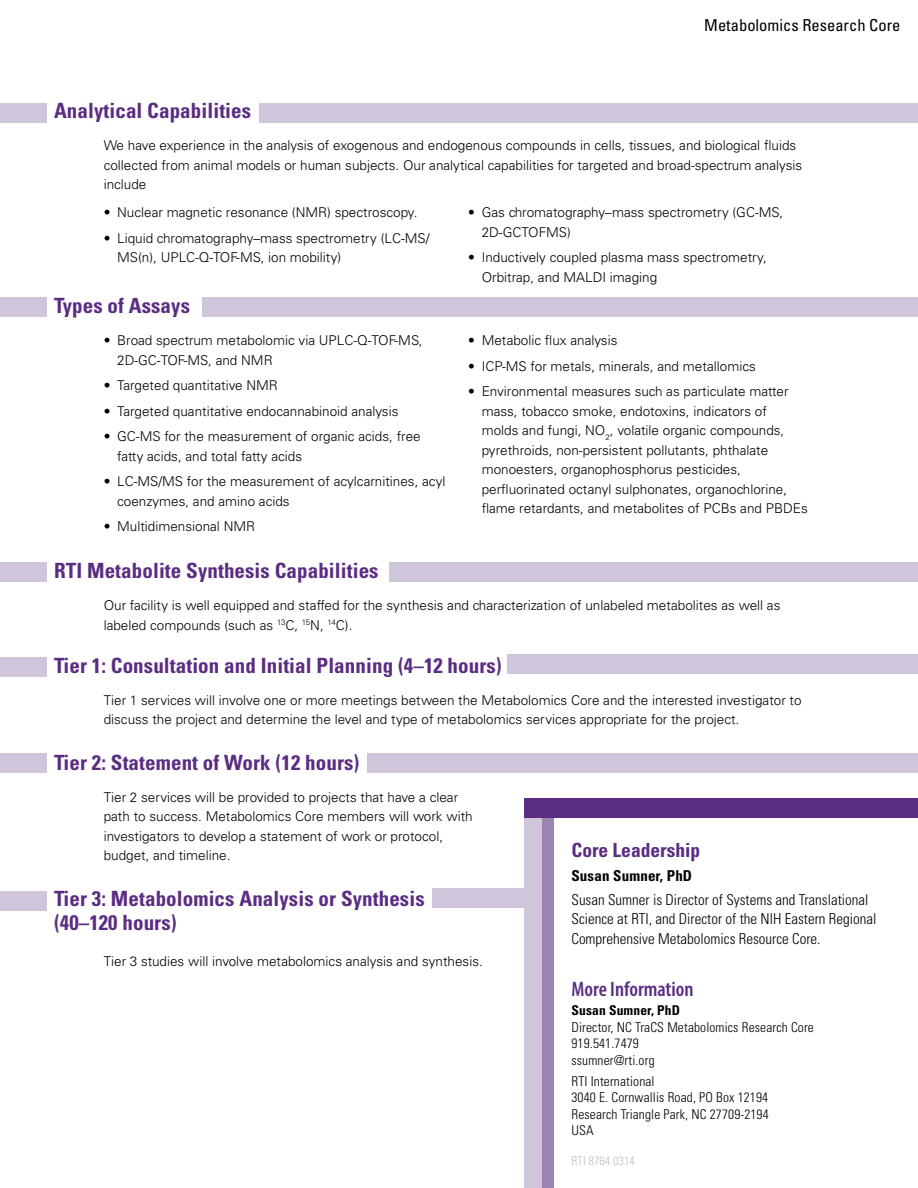
<style>
.page{position:relative;width:918px;height:1188px;background:#fff}
.page>*{position:absolute;margin:0;border:0;box-sizing:border-box;transform-origin:0 0}
.t1{font:700 condensed 21px/24px "Univers LT Std";letter-spacing:.005em;color:#5b2d82}
.t2{font:600 condensed 21px "Myriad Pro";color:#5b2d82}
.t3{font:700 condensed 19.5px "Univers LT Std";color:#5b2d82}
.t4{font:condensed 16.5px "Univers LT Std";color:#000}
.t5{font:300 condensed 15px/19.5px "Univers LT Std";color:#000}
.t6{font:700 condensed 15px "Univers LT Std";letter-spacing:.01em;color:#000}
.t7{font:300 13.5px/19.5px "Univers LT Std";color:#000}
.t8{font:300 condensed 13.5px/16.5px "Univers LT Std";letter-spacing:.01em;color:#000}
.t9{font:700 condensed 13.5px "Univers LT Std";letter-spacing:.01em;color:#000}
.t10{font:300 condensed 12px "Univers LT Std";letter-spacing:.01em;color:#bcbec0}
</style>
<div class="page">
<div style="left:524px;top:798px;width:24px;height:390px;background:#d0c6dc"></div>
<div style="left:542px;top:798px;width:12px;height:390px;background:#9c84b2"></div>
<div style="left:524px;top:798px;width:394px;height:20px;background:#5b2d82"></div>
<div style="left:0;top:297px;width:46px;height:20px;background:#d0c6dc"></div>
<div style="left:202px;top:297px;width:716px;height:20px;background:#d0c6dc"></div>
<div style="left:0;top:103px;width:46px;height:20px;background:#d0c6dc"></div>
<div style="left:259px;top:103px;width:659px;height:20px;background:#d0c6dc"></div>
<div style="left:0;top:562px;width:46px;height:19px;background:#d0c6dc"></div>
<div style="left:390px;top:562px;width:528px;height:19px;background:#d0c6dc"></div>
<div style="left:0;top:891px;width:46px;height:19px;background:#d0c6dc"></div>
<div style="left:432px;top:888px;width:92px;height:19px;background:#d0c6dc"></div>
<div style="left:0;top:754px;width:46px;height:19px;background:#d0c6dc"></div>
<div style="left:367px;top:754px;width:551px;height:19px;background:#d0c6dc"></div>
<div style="left:0;top:657px;width:46px;height:20px;background:#d0c6dc"></div>
<div style="left:508px;top:654px;width:410px;height:20px;background:#d0c6dc"></div>
<h1 class="t1" style="left:54px;top:98px;width:199px">Analytical Capabilities</h1>
<p class="t4" style="left:704px;top:14px;width:198px">Metabolomics Research Core</p>
<p class="t7" style="left:104px;top:136px;width:700px">We have experience in the analysis of exogenous and endogenous compounds in cells, tissues, and biological fluids collected from animal models or human subjects. Our analytical capabilities for targeted and broad-spectrum analysis include</p>
<p class="t7" style="left:104px;top:203px;width:315px">• Nuclear magnetic resonance (NMR) spectroscopy.</p>
<p class="t7" style="left:117px;top:228px;width:314px;text-indent:-14px">• Liquid chromatography–mass spectrometry (LC-MS/<br>MS(n), UPLC-Q-TOF-MS, ion mobility)</p>
<h1 class="t1" style="left:54px;top:294px;width:138px">Types of Assays</h1>
<p class="t7" style="left:117px;top:331px;width:307px;text-indent:-14px">• Broad spectrum metabolomic via UPLC-Q-TOF-MS,<br>2D-GC-TOF-MS, and NMR</p>
<p class="t7" style="left:104px;top:376px;width:176px">• Targeted quantitative NMR</p>
<p class="t7" style="left:104px;top:401px;width:296px">• Targeted quantitative endocannabinoid analysis</p>
<p class="t7" style="left:117px;top:427px;width:305px;text-indent:-14px">• GC-MS for the measurement of organic acids, free fatty acids, and total fatty acids</p>
<p class="t7" style="left:117px;top:472px;width:330px;text-indent:-14px">• LC-MS/MS for the measurement of acylcarnitines, acyl coenzymes, and amino acids</p>
<p class="t7" style="left:104px;top:517px;width:153px">• Multidimensional NMR</p>
<h1 class="t1" style="left:54px;top:558px;width:326px">RTI Metabolite Synthesis Capabilities</h1>
<p class="t7" style="left:482px;top:203px;width:303px;text-indent:-14px">• Gas chromatography–mass spectrometry (GC-MS,<br>2D-GCTOFMS)</p>
<p class="t7" style="left:482px;top:248px;width:287px;text-indent:-14px">• Inductively coupled plasma mass spectrometry,<br>Orbitrap, and MALDI imaging</p>
<p class="t7" style="left:468px;top:331px;width:151px">• Metabolic flux analysis</p>
<p class="t7" style="left:468px;top:356px;width:289px">• ICP-MS for metals, minerals, and metallomics</p>
<p class="t7" style="left:482px;top:382px;width:328px;text-indent:-14px">• Environmental measures such as particulate matter mass, tobacco smoke, endotoxins, indicators of<br>molds and fungi, NO<sub>2</sub>, volatile organic compounds, pyrethroids, non-persistent pollutants, phthalate monoesters, organophosphorus pesticides, perfluorinated octanyl sulphonates, organochlorine, flame retardants, and metabolites of PCBs and PBDEs</p>
<p class="t7" style="left:104px;top:595px;width:678px">Our facility is well equipped and staffed for the synthesis and characterization of unlabeled metabolites as well as labeled compounds (such as <sup>13</sup>C, <sup>15</sup>N, <sup>14</sup>C).</p>
<h1 class="t1" style="left:54px;top:653px;width:449px">Tier 1: Consultation and Initial Planning (4–12 hours)</h1>
<p class="t7" style="left:104px;top:690px;width:699px">Tier 1 services will involve one or more meetings between the Metabolomics Core and the interested investigator to discuss the project and determine the level and type of metabolomics services appropriate for the project.</p>
<h1 class="t1" style="left:54px;top:750px;width:307px">Tier 2: Statement of Work (12 hours)</h1>
<p class="t7" style="left:104px;top:787px;width:371px">Tier 2 services will be provided to projects that have a clear path to success. Metabolomics Core members will work with investigators to develop a statement of work or protocol, budget, and timeline.</p>
<h1 class="t1" style="left:54px;top:886px;width:372px">Tier 3: Metabolomics Analysis or Synthesis (40–120 hours)</h1>
<p class="t7" style="left:104px;top:952px;width:381px">Tier 3 studies will involve metabolomics analysis and synthesis.</p>
<h2 class="t3" style="left:572px;top:838px;width:130px">Core Leadership</h2>
<p class="t6" style="left:572px;top:866px;width:122px">Susan Sumner, PhD</p>
<p class="t5" style="left:572px;top:890px;width:306px">Susan Sumner is Director of Systems and Translational<br>Science at RTI, and Director of the NIH Eastern Regional<br>Comprehensive Metabolomics Resource Core.</p>
<h1 class="t2" style="left:572px;top:976px;width:124px">More Information</h1>
<p class="t9" style="left:572px;top:1002px;width:110px">Susan Sumner, PhD</p>
<p class="t8" style="left:572px;top:1019px;width:244px">Director, NC TraCS Metabolomics Research Core<br>919.541.7479<br>ssumner@rti.org</p>
<p class="t8" style="left:572px;top:1073px;width:199px">RTI International<br>3040 E. Cornwallis Road, PO Box 12194<br>Research Triangle Park, NC 27709-2194<br>USA</p>
<p class="t10" style="left:572px;top:1153px;width:65px">RTI 8764 0314</p>
</div>
